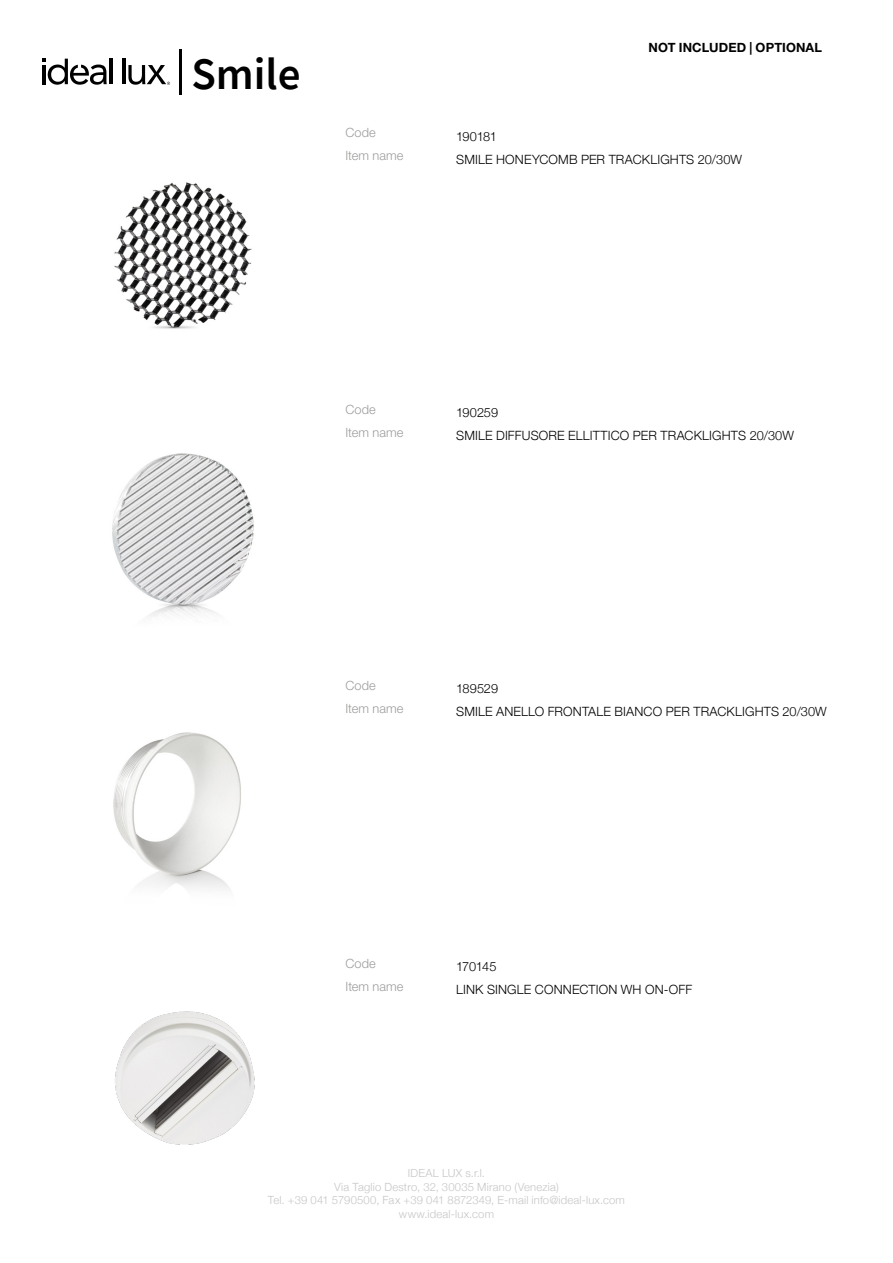
<style>
.page{position:relative;width:893px;height:1263px;background:#fff}
.page>*{position:absolute;margin:0;border:0;box-sizing:border-box;transform-origin:0 0}
.t1{font:600 45px "Source Sans Pro";color:#000}
.t2{font:300 12.75px "Helvetica Neue";letter-spacing:.01em;color:#000}
.t3{font:300 12.75px/23px "Helvetica Neue LT Std";letter-spacing:.005em;color:#9d9d9c}
.t4{font:700 12.75px "Helvetica Neue LT Std";letter-spacing:.005em;color:#000}
.t5{font:300 11.25px/13.5px "Helvetica Neue";letter-spacing:.015em;color:#c6c6c6;text-align:center}
.t6{font:300 11.25px "Helvetica Neue LT Std";letter-spacing:.015em;color:#c6c6c6}
</style>
<div class="page">
<hr style="left:179px;top:49px;width:3px;height:45px;background:#000">
<hr style="left:110px;top:59px;width:3px;height:25px;background:#000">
<hr style="left:122px;top:59px;width:3px;height:25px;background:#000">
<svg style="left:43px;top:59px;width:64px;height:26px"></svg>
<svg style="left:128px;top:65px;width:42px;height:20px"></svg>
<img style="left:114px;top:182px;width:138px;height:147px">
<img style="left:112px;top:453px;width:142px;height:163px">
<img style="left:113px;top:732px;width:128px;height:158px">
<img style="left:115px;top:1011px;width:140px;height:134px">
<h1 class="t1" style="left:191px;top:44px;width:111px">Smile</h1>
<p class="t3" style="left:346px;top:121px;width:32px">Code</p>
<p class="t3" style="left:346px;top:144px;width:59px">Item name</p>
<p class="t2" style="left:456px;top:126px;width:42px">190181</p>
<p class="t4" style="left:648px;top:39px;width:175px">NOT INCLUDED | OPTIONAL</p>
<p class="t2" style="left:456px;top:149px;width:287px">SMILE HONEYCOMB PER TRACKLIGHTS 20/30W</p>
<p class="t3" style="left:346px;top:397px;width:32px">Code</p>
<p class="t3" style="left:346px;top:420px;width:59px">Item name</p>
<p class="t2" style="left:456px;top:402px;width:43px">190259</p>
<p class="t2" style="left:456px;top:425px;width:339px">SMILE DIFFUSORE ELLITTICO PER TRACKLIGHTS 20/30W</p>
<p class="t3" style="left:346px;top:674px;width:32px">Code</p>
<p class="t3" style="left:346px;top:697px;width:59px">Item name</p>
<p class="t2" style="left:456px;top:678px;width:43px">189529</p>
<p class="t2" style="left:456px;top:701px;width:372px">SMILE ANELLO FRONTALE BIANCO PER TRACKLIGHTS 20/30W</p>
<p class="t3" style="left:346px;top:951px;width:59px">Code<br>Item name</p>
<p class="t2" style="left:456px;top:956px;width:42px">170145</p>
<p class="t2" style="left:456px;top:979px;width:238px">LINK SINGLE CONNECTION WH ON-OFF</p>
<p class="t6" style="left:408px;top:1166px;width:79px">IDEAL LUX s.r.l.</p>
<p class="t5" style="left:268px;top:1179px;width:359px">Via Taglio Destro, 32, 30035 Mirano (Venezia)<br>Tel. +39 041 5790500, Fax +39 041 8872349, E-mail info@ideal-lux.com www.ideal-lux.com</p>
</div>
